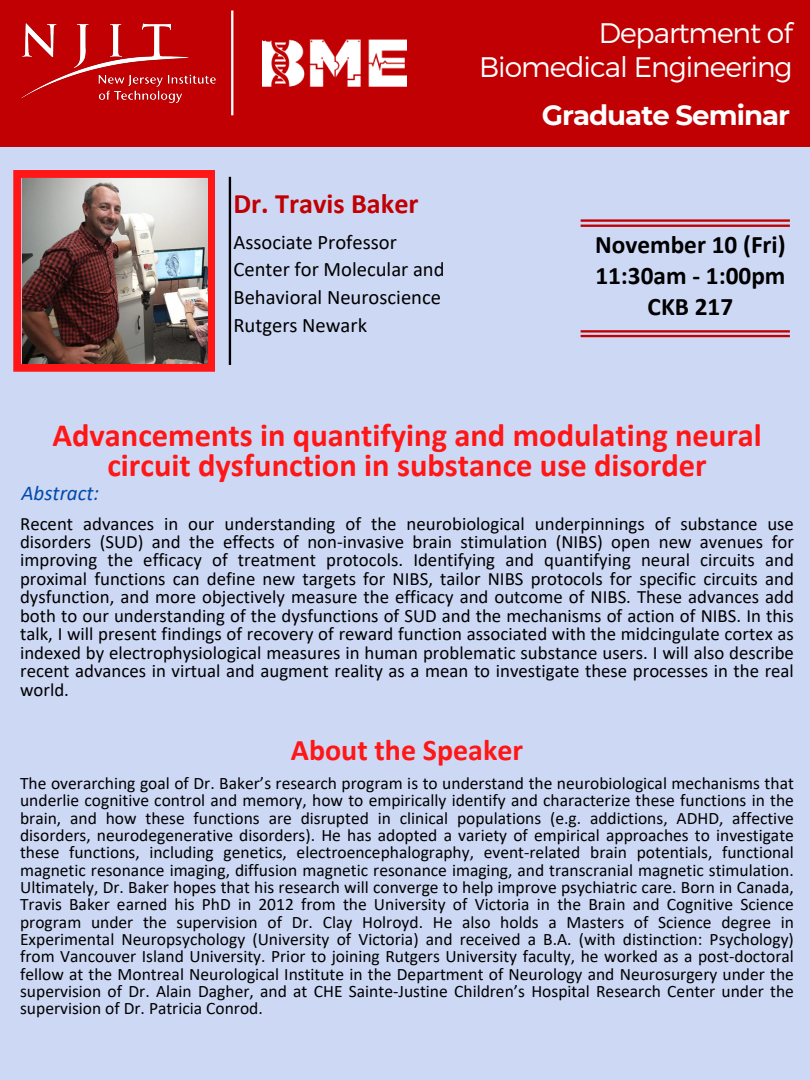
<style>
.page{position:relative;width:810px;height:1080px;background:#cdd8f4}
.page>*{position:absolute;margin:0;border:0;box-sizing:border-box;transform-origin:0 0}
.t1{font:700 32.5px/30px "Calibri";color:#ff1616;text-align:center}
.t2{font:700 30px "Calibri";color:#ff1616}
.t3{font:300 28.25px "Montserrat";letter-spacing:-.035em;color:#fff}
.t4{font:700 28.25px "Calibri";color:#c00002}
.t5{font:700 27.62px "Montserrat";letter-spacing:-.035em;color:#fff}
.t6{font:700 25.31px/31.4px "Calibri";color:#000;text-align:center}
.t7{font:italic 21.12px "Calibri";color:#004aad}
.t8{font:20.62px/27.6px "Calibri";color:#000}
.t9{font:18.81px/18.4px "Calibri";color:#000;text-align:justify}
.t10{font:17.5px/17.4px "Calibri";color:#000;text-align:justify}
</style>
<div class="page">
<svg style="left:13px;top:170px;width:202px;height:202px;background:#f12a2a"></svg>
<hr style="left:229px;top:177px;width:2px;height:188px;background:#000">
<hr style="left:581px;top:225px;width:209px;height:2px;background:#c00002">
<hr style="left:581px;top:330px;width:209px;height:3px;background:#c00002">
<hr style="left:581px;top:219px;width:209px;height:3px;background:#c00002">
<hr style="left:581px;top:335px;width:209px;height:2px;background:#c00002">
<div style="left:0;top:0;width:810px;height:147px;background:#c00002"></div>
<img style="left:22px;top:24px;width:193px;height:79px">
<hr style="left:231px;top:11px;width:2px;height:104px;background:#fff">
<img style="left:262px;top:39px;width:145px;height:48px">
<img style="left:23px;top:179px;width:184px;height:184px">
<p class="t3" style="left:599px;top:15px;width:195px">Department of</p>
<p class="t3" style="left:479px;top:49px;width:315px">Biomedical Engineering</p>
<p class="t5" style="left:542px;top:99px;width:250px">Graduate Seminar</p>
<p class="t4" style="left:233px;top:183px;width:187px">Dr. Travis Baker</p>
<p class="t8" style="left:233px;top:228px;width:213px">Associate Professor<br>Center for Molecular and<br>Behavioral Neuroscience<br>Rutgers Newark</p>
<p class="t6" style="left:595px;top:228px;width:192px">November 10 (Fri)<br>11:30am - 1:00pm<br>CKB 217</p>
<p class="t1" style="left:52px;top:419px;width:711px">Advancements in quantifying and modulating neural circuit dysfunction in substance use disorder</p>
<p class="t7" style="left:21px;top:479px;width:79px">Abstract:</p>
<p class="t9" style="left:20px;top:514px;width:775px">Recent advances in our understanding of the neurobiological underpinnings of substance use disorders (SUD) and the effects of non-invasive brain stimulation (NIBS) open new avenues for improving the efficacy of treatment protocols. Identifying and quantifying neural circuits and proximal functions can define new targets for NIBS, tailor NIBS protocols for specific circuits and dysfunction, and more objectively measure the efficacy and outcome of NIBS. These advances add both to our understanding of the dysfunctions of SUD and the mechanisms of action of NIBS. In this talk, I will present findings of recovery of reward function associated with the midcingulate cortex as indexed by electrophysiological measures in human problematic substance users. I will also describe recent advances in virtual and augment reality as a mean to investigate these processes in the real world.</p>
<p class="t2" style="left:291px;top:729px;width:234px">About the Speaker</p>
<p class="t10" style="left:20px;top:774px;width:775px">The overarching goal of Dr. Baker’s research program is to understand the neurobiological mechanisms that underlie cognitive control and memory, how to empirically identify and characterize these functions in the brain, and how these functions are disrupted in clinical populations (e.g. addictions, ADHD, affective disorders, neurodegenerative disorders). He has adopted a variety of empirical approaches to investigate these functions, including genetics, electroencephalography, event-related brain potentials, functional magnetic resonance imaging, diffusion magnetic resonance imaging, and transcranial magnetic stimulation.<br>Ultimately, Dr. Baker hopes that his research will converge to help improve psychiatric care. Born in Canada, Travis Baker earned his PhD in 2012 from the University of Victoria in the Brain and Cognitive Science program under the supervision of Dr. Clay Holroyd. He also holds a Masters of Science degree in Experimental Neuropsychology (University of Victoria) and received a B.A. (with distinction: Psychology) from Vancouver Island University. Prior to joining Rutgers University faculty, he worked as a post-doctoral fellow at the Montreal Neurological Institute in the Department of Neurology and Neurosurgery under the supervision of Dr. Alain Dagher, and at CHE Sainte-Justine Children’s Hospital Research Center under the supervision of Dr. Patricia Conrod.</p>
</div>
